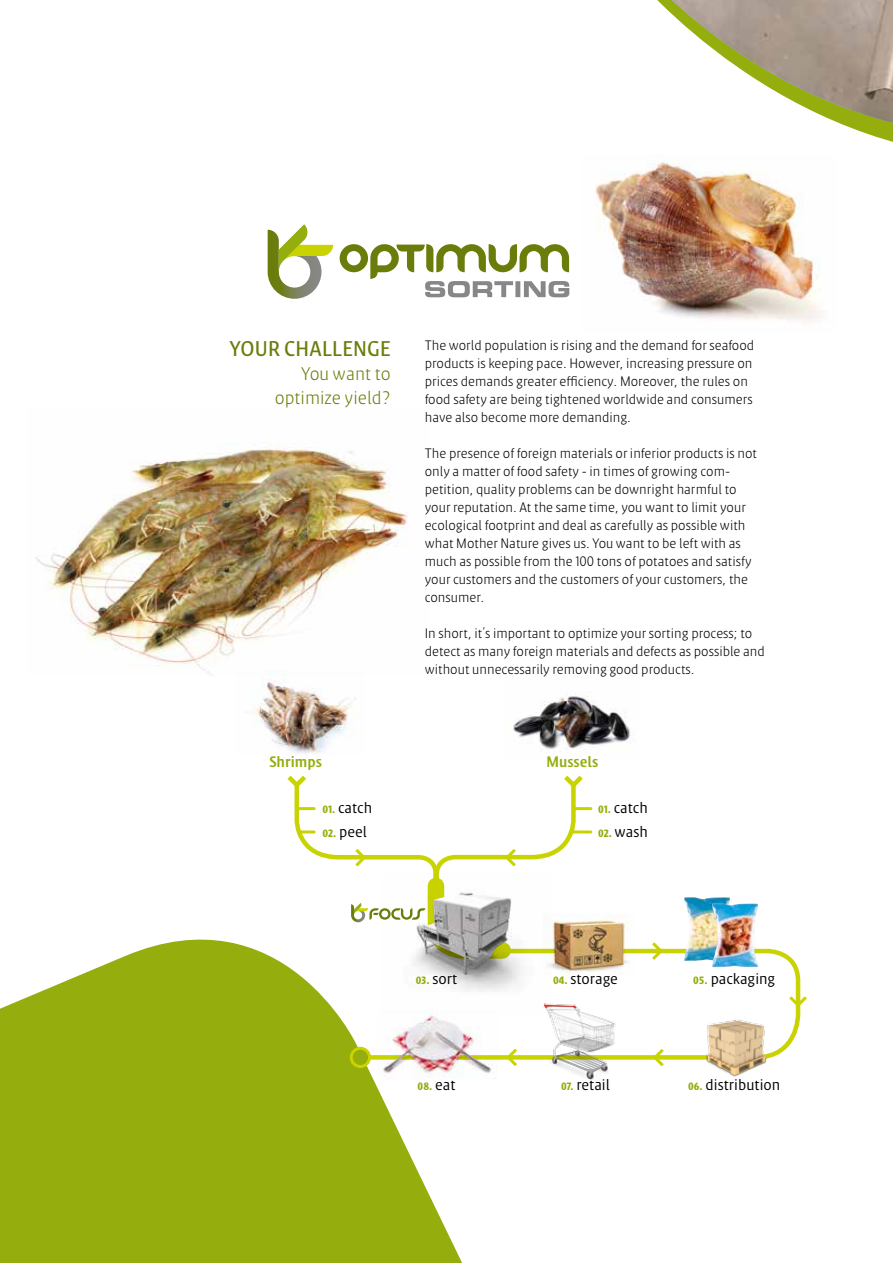
<style>
.page{position:relative;width:893px;height:1263px;background:#fff}
.page>*{position:absolute;margin:0;border:0;box-sizing:border-box;transform-origin:0 0}
.t1{font:500 21px "Klaus FY";letter-spacing:.01em;color:#6a7d0a}
.t2{font:300 18px/24px "Klaus FY";color:#6a7d0a;text-align:right}
.t3{font:15px "Klaus FY";color:#000}
.t4{font:700 15px "Klaus FY";color:#95ad0d}
.t5{font:300 13.5px/18px "Klaus FY";color:#000}
.t6{font:900 10.5px "Klaus FY";color:#95ad0d}
.s1{font-weight:900;font-size:10.5px;color:#95ad0d}
.s2{font-weight:400;font-size:15px;color:#000}
</style>
<div class="page">
<svg style="left:569px;top:0;width:324px;height:295px"></svg>
<img style="left:672px;top:0;width:221px;height:123px">
<svg style="left:0;top:939px;width:462px;height:324px;background:#a4b931"></svg>
<svg style="left:354px;top:946px;width:447px;height:116px"></svg>
<svg style="left:649px;top:942px;width:16px;height:21px"></svg>
<svg style="left:650px;top:1045px;width:17px;height:22px"></svg>
<svg style="left:786px;top:993px;width:21px;height:16px"></svg>
<svg style="left:504px;top:1045px;width:16px;height:21px"></svg>
<div style="left:351px;top:1048px;width:18px;height:18px;background:#95ad0d;border-radius:50%"></div>
<div style="left:350px;top:1047px;width:21px;height:21px;border:3px solid #c8d300;border-radius:50%"></div>
<hr style="left:575px;top:807px;width:16px;height:3px;background:#c8d300">
<hr style="left:573px;top:830px;width:18px;height:3px;background:#c8d300">
<img style="left:513px;top:696px;width:118px;height:54px">
<img style="left:254px;top:680px;width:102px;height:74px">
<img style="left:382px;top:967px;width:169px;height:47px">
<img style="left:417px;top:967px;width:94px;height:7px">
<svg style="left:283px;top:775px;width:305px;height:192px"></svg>
<img style="left:534px;top:996px;width:88px;height:84px">
<img style="left:703px;top:1017px;width:67px;height:60px">
<img style="left:544px;top:914px;width:91px;height:63px">
<img style="left:555px;top:921px;width:69px;height:48px">
<img style="left:377px;top:1010px;width:121px;height:72px">
<img style="left:384px;top:1016px;width:67px;height:55px">
<img style="left:684px;top:897px;width:24px;height:64px">
<img style="left:712px;top:903px;width:24px;height:64px">
<img style="left:36px;top:444px;width:372px;height:229px">
<img style="left:580px;top:156px;width:258px;height:167px">
<svg style="left:340px;top:244px;width:229px;height:53px"></svg>
<svg style="left:268px;top:224px;width:65px;height:75px"></svg>
<h1 class="t1" style="left:229px;top:335px;width:163px">YOUR CHALLENGE</h1>
<h2 class="t2" style="left:275px;top:361px;width:117px">You want to optimize yield?</h2>
<p class="t5" style="left:425px;top:336px;width:331px">The world population is rising and the demand for seafood products is keeping pace. However, increasing pressure on prices demands greater efficiency. Moreover, the rules on food safety are being tightened worldwide and consumers have also become more demanding.</p>
<p class="t5" style="left:425px;top:444px;width:334px">The presence of foreign materials or inferior products is not only a matter of food safety - in times of growing com&shy;petition, quality problems can be downright harmful to your reputation. At the same time, you want to limit your ecological footprint and deal as carefully as possible with what Mother Nature gives us. You want to be left with as much as possible from the 100 tons of potatoes and satisfy your customers and the customers of your customers, the consumer.</p>
<p class="t5" style="left:425px;top:624px;width:342px">In short, it’s important to optimize your sorting process; to detect as many foreign materials and defects as possible and without unnecessarily removing good products.</p>
<p class="t4" style="left:269px;top:752px;width:54px">Shrimps</p>
<p class="t4" style="left:546px;top:752px;width:53px">Mussels</p>
<p class="t3" style="left:322px;top:798px;width:51px"><span class="s1">01.</span> catch</p>
<p class="t3" style="left:322px;top:822px;width:46px"><span class="s1">02.</span> peel</p>
<p class="t3" style="left:598px;top:798px;width:51px"><span class="s1">01.</span> catch</p>
<p class="t3" style="left:598px;top:822px;width:51px"><span class="s1">02.</span> wash</p>
<p class="t3" style="left:416px;top:969px;width:43px"><span class="s1">03.</span> sort</p>
<p class="t3" style="left:553px;top:969px;width:66px"><span class="s1">04.</span> storage</p>
<p class="t3" style="left:693px;top:969px;width:84px"><span class="s1">05.</span> packaging</p>
<p class="t6" style="left:418px;top:1079px;width:39px">08. <span class="s2">eat</span></p>
<p class="t3" style="left:561px;top:1075px;width:50px"><span class="s1">07.</span> retail</p>
<p class="t3" style="left:688px;top:1075px;width:94px"><span class="s1">06.</span> distribution</p>
</div>
